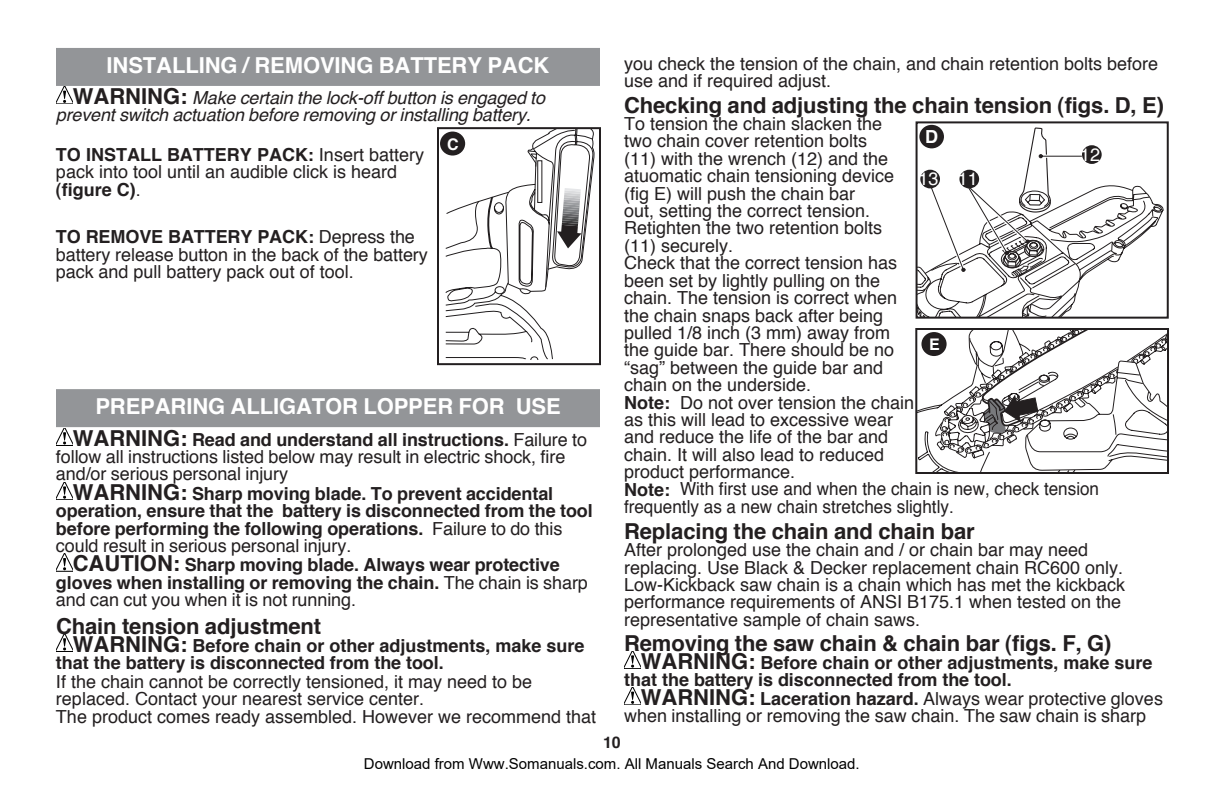
<style>
.page{position:relative;width:1224px;height:792px;background:#fff}
.page>*{position:absolute;margin:0;border:0;box-sizing:border-box;transform-origin:0 0}
.t1{font:700 22px "Helvetica";letter-spacing:-.005em;color:#231f20}
.t2{font:700 22px "Helvetica";letter-spacing:-.005em;color:#fff}
.t3{font:18px/17.4px "Helvetica";color:#231f20}
.t4{font:700 18px/17.4px "Helvetica";letter-spacing:-.005em;color:#231f20}
.t5{font:italic 18px/17px "Helvetica";letter-spacing:-.01em;color:#231f20}
.t6{font:18px "Helvetica";color:#fff}
.t7{font:700 18px "Helvetica";color:#fff}
.t8{font:700 16px "Helvetica";color:#231f20}
.t9{font:700 16px "Helvetica";color:#fff}
.t10{font:15px "Arial";color:#000}
.s1{font-weight:700;font-style:normal;font-size:22px}
.s2{font-weight:700}
.s3{font-weight:700;font-size:22px}
.s4{font-size:22px}
.s5{font-weight:400}
</style>
<div class="page">
<div style="left:56px;top:48px;width:544px;height:38px;background:#939598"></div>
<div style="left:56px;top:389px;width:544px;height:38px;background:#939598"></div>
<svg style="left:56px;top:86px;width:17px;height:18px"></svg>
<svg style="left:56px;top:428px;width:17px;height:18px"></svg>
<svg style="left:56px;top:482px;width:17px;height:18px"></svg>
<svg style="left:56px;top:554px;width:17px;height:17px"></svg>
<svg style="left:56px;top:634px;width:17px;height:18px"></svg>
<svg style="left:624px;top:651px;width:17px;height:18px"></svg>
<svg style="left:624px;top:687px;width:17px;height:18px"></svg>
<svg style="left:919px;top:128px;width:244px;height:188px"></svg>
<div style="left:916px;top:121px;width:253px;height:198px;border:2px solid #231f20"></div>
<div style="left:1082px;top:145px;width:20px;height:19px;background:#231f20;border-radius:50%"></div>
<div style="left:920px;top:170px;width:20px;height:18px;background:#231f20;border-radius:50%"></div>
<div style="left:959px;top:170px;width:20px;height:18px;background:#231f20;border-radius:50%"></div>
<div style="left:919px;top:125px;width:25px;height:23px;background:#231f20;border-radius:50%"></div>
<svg style="left:446px;top:130px;width:148px;height:230px"></svg>
<div style="left:437px;top:127px;width:164px;height:238px;border:2px solid #231f20"></div>
<div style="left:440px;top:132px;width:25px;height:24px;background:#231f20;border-radius:50%"></div>
<svg style="left:918px;top:331px;width:248px;height:140px"></svg>
<div style="left:915px;top:328px;width:254px;height:146px;border:2px solid #231f20"></div>
<div style="left:921px;top:332px;width:26px;height:24px;background:#231f20;border-radius:50%"></div>
<p class="t2" style="left:107px;top:45px;width:37px">Insta</p>
<p class="t2" style="left:172px;top:45px;width:113px">lling / Removi</p>
<p class="t2" style="left:341px;top:45px;width:70px">ng Batter</p>
<p class="t2" style="left:467px;top:45px;width:52px">y Pack</p>
<p class="t5" style="left:56px;top:90px;width:491px;text-indent:17px"><span class="s1">WARNING:</span> Make certain the lock-off button is engaged to prevent switch actuation before removing or installing battery.</p>
<p class="t4" style="left:56px;top:145px;width:61px">To insta</p>
<p class="t4" style="left:140px;top:145px;width:40px">ll batter</p>
<p class="t4" style="left:240px;top:145px;width:31px">y pack</p>
<p class="t9" style="left:447px;top:130px;width:13px">C</p>
<p class="t3" style="left:56px;top:145px;width:370px;text-indent:252px"><span class="s2">:</span> Insert battery pack into tool until an audible click is heard <span class="s2">(figure C)</span>.</p>
<p class="t4" style="left:56px;top:227px;width:44px">To remove</p>
<p class="t4" style="left:168px;top:227px;width:13px">batter</p>
<p class="t4" style="left:241px;top:227px;width:31px">y pack</p>
<p class="t3" style="left:56px;top:227px;width:373px;text-indent:252px"><span class="s2">:</span> Depress the battery release button in the back of the battery pack and pull battery pack out of tool.</p>
<p class="t2" style="left:95px;top:387px;width:30px">Preparing</p>
<p class="t2" style="left:231px;top:387px;width:58px">AlLigator</p>
<p class="t2" style="left:363px;top:387px;width:30px">Lopper</p>
<p class="t2" style="left:459px;top:387px;width:30px">For</p>
<p class="t2" style="left:516px;top:387px;width:31px">Use</p>
<p class="t3" style="left:56px;top:430px;width:533px;text-indent:17px"><span class="s3">WARNING:</span> <span class="s2">Read and understand all instructions.</span> Failure to follow all instructions listed below may result in electric shock, fire and/or serious personal injury</p>
<p class="t4" style="left:56px;top:484px;width:538px;text-indent:17px"><span class="s4">WARNING:</span> Sharp moving blade. To prevent accidental operation, ensure that the battery is disconnected from the tool before performing the following operations. <span class="s5">Failure to do this could result in serious personal injury.</span></p>
<p class="t4" style="left:56px;top:555px;width:533px;text-indent:17px"><span class="s4">CAUTION:</span> Sharp moving blade. Always wear protective gloves when installing or removing the chain. <span class="s5">The chain is sharp and can cut you when it is not running.</span></p>
<p class="t1" style="left:56px;top:607px;width:267px">Chain tension adjustment</p>
<p class="t4" style="left:56px;top:636px;width:530px;text-indent:17px"><span class="s4">WARNING:</span> Before chain or other adjustments, make sure that the battery is disconnected from the tool.</p>
<p class="t3" style="left:56px;top:672px;width:542px">If the chain cannot be correctly tensioned, it may need to be replaced. Contact your nearest service center.<br>The product comes ready assembled. However we recommend that</p>
<p class="t3" style="left:624px;top:54px;width:536px">you check the tension of the chain, and chain retention bolts before use and if required adjust.</p>
<p class="t1" style="left:624px;top:85px;width:541px">Checking and adjusting the chain tension (figs. D, E)</p>
<p class="t3" style="left:624px;top:115px;width:477px">To tension the chain slacken the<br>two chain cover retention bolts<br>(11) with the wrench (12) and the<br>atuomatic chain tensioning device<br>(fig E) will push the chain bar<br>out, setting the correct tension.<br>Retighten the two retention bolts<br>(11) securely.<br>Check that the correct tension has<br>been set by lightly pulling on the<br>chain. The tension is correct when<br>the chain snaps back after being<br>pulled 1/8 inch (3 mm) away from<br>the guide bar. There should be no<br>“sag” between the guide bar and<br>chain on the underside.<br><span class="s2">Note:</span> Do not over tension the chain<br>as this will lead to excessive wear<br>and reduce the life of the bar and<br>chain. It will also lead to reduced<br>product performance.<br><span class="s2">Note:</span> With first use and when the chain is new, check tension frequently as a new chain stretches slightly.</p>
<p class="t1" style="left:624px;top:511px;width:352px">Replacing the chain and chain bar</p>
<p class="t3" style="left:624px;top:541px;width:503px">After prolonged use the chain and / or chain bar may need replacing. Use Black &amp; Decker replacement chain RC600 only.<br>Low-Kickback saw chain is a chain which has met the kickback performance requirements of ANSI B175.1 when tested on the representative sample of chain saws.</p>
<p class="t1" style="left:624px;top:624px;width:489px">Removing the saw chain &amp; chain bar (figs. F, G)</p>
<p class="t4" style="left:624px;top:653px;width:530px;text-indent:17px"><span class="s4">WARNING:</span> Before chain or other adjustments, make sure that the battery is disconnected from the tool.</p>
<p class="t3" style="left:624px;top:689px;width:540px;text-indent:17px"><span class="s3">WARNING:</span> <span class="s2">Laceration hazard.</span> Always wear protective gloves when installing or removing the saw chain. The saw chain is sharp</p>
<p class="t7" style="left:925px;top:121px;width:14px">D</p>
<p class="t6" style="left:1080px;top:139px;width:22px">12</p>
<p class="t6" style="left:919px;top:164px;width:61px">13 11</p>
<p class="t9" style="left:929px;top:330px;width:12px">E</p>
<p class="t8" style="left:603px;top:728px;width:19px">10</p>
<p class="t10" style="left:364px;top:755px;width:497px">Download from Www.Somanuals.com. All Manuals Search And Download.</p>
</div>
